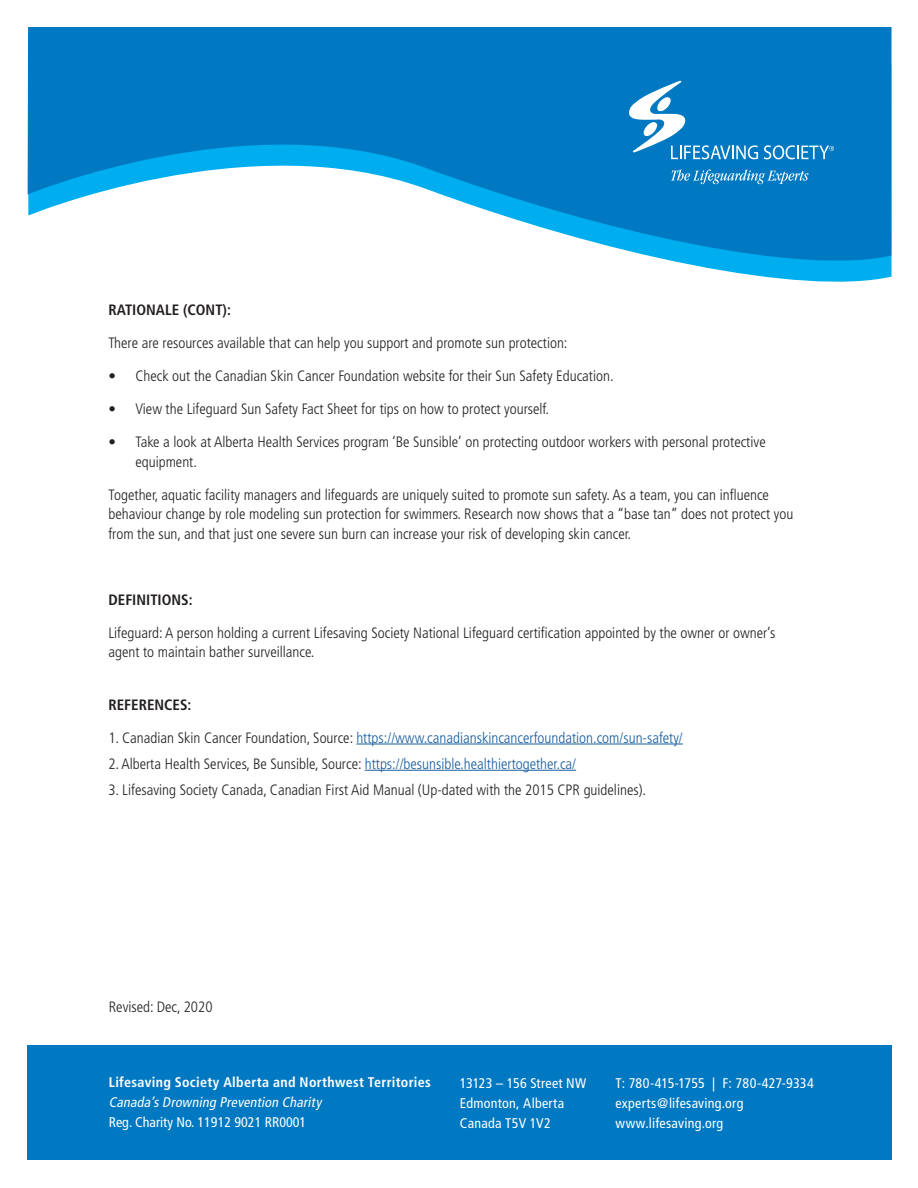
<style>
.page{position:relative;width:918px;height:1188px;background:#fff}
.page>*{position:absolute;margin:0;border:0;box-sizing:border-box;transform-origin:0 0}
.t1{font:300 condensed 15px/19.5px "Frutiger";color:#231f20}
.t2{font:300 condensed 15px "Frutiger";color:#175d9e}
.t3{font:700 condensed 15px "Frutiger";color:#231f20}
.t4{font:condensed 13.95px "Frutiger";letter-spacing:.015em;color:#fff}
.t5{font:700 condensed 13.95px "Frutiger";letter-spacing:.02em;color:#fff}
.t6{font:italic condensed 13.95px "Frutiger";color:#fff}
.s1{color:#231f20}
.s2{color:#175d9e}
</style>
<div class="page">
<svg style="left:28px;top:27px;width:864px;height:249px;fill:#0079c2"></svg>
<div style="left:27px;top:1045px;width:865px;height:115px;background:#0079c2"></div>
<svg style="left:626px;top:80px;width:132px;height:79px"></svg>
<svg style="left:764px;top:145px;width:70px;height:14px"></svg>
<svg style="left:671px;top:169px;width:138px;height:15px;background:#3695ce"></svg>
<hr style="left:356px;top:744px;width:327px;height:1px;background:#175d9e">
<hr style="left:365px;top:770px;width:211px;height:1px;background:#175d9e">
<p class="t3" style="left:108px;top:301px;width:124px">RATIONALE (CONT):</p>
<p class="t1" style="left:108px;top:333px;width:461px">There are resources available that can help you support and promote sun protection:</p>
<p class="t1" style="left:108px;top:366px;width:507px">• Check out the Canadian Skin Cancer Foundation website for their Sun Safety Education.</p>
<p class="t1" style="left:108px;top:399px;width:442px">• View the Lifeguard Sun Safety Fact Sheet for tips on how to protect yourself.</p>
<p class="t1" style="left:135px;top:432px;width:632px;text-indent:-27px">• Take a look at Alberta Health Services program ‘Be Sunsible’ on protecting outdoor workers with personal protective equipment.</p>
<p class="t1" style="left:108px;top:485px;width:686px">Together, aquatic facility managers and lifeguards are uniquely suited to promote sun safety. As a team, you can influence behaviour change by role modeling sun protection for swimmers. Research now shows that a “base tan” does not protect you from the sun, and that just one severe sun burn can increase your risk of developing skin cancer.</p>
<p class="t3" style="left:108px;top:590px;width:86px">DEFINITIONS:</p>
<p class="t1" style="left:108px;top:623px;width:668px">Lifeguard: A person holding a current Lifesaving Society National Lifeguard certification appointed by the owner or owner’s agent to maintain bather surveillance.</p>
<p class="t3" style="left:108px;top:695px;width:85px">REFERENCES:</p>
<p class="t2" style="left:108px;top:729px;width:576px"><span class="s1">1. Canadian Skin Cancer Foundation, Source:</span> https://www.canadianskincancerfoundation.com/sun-safety/</p>
<p class="t1" style="left:108px;top:754px;width:469px">2. Alberta Health Services, Be Sunsible, Source: <span class="s2">https://besunsible.healthiertogether.ca/</span></p>
<p class="t1" style="left:108px;top:780px;width:539px">3. Lifesaving Society Canada, Canadian First Aid Manual (Up-dated with the 2015 CPR guidelines).</p>
<p class="t1" style="left:109px;top:998px;width:105px">Revised: Dec, 2020</p>
<p class="t5" style="left:109px;top:1074px;width:323px">Lifesaving Society Alberta and Northwest Territories</p>
<p class="t6" style="left:109px;top:1094px;width:214px">Canada’s Drowning Prevention Charity</p>
<p class="t4" style="left:109px;top:1114px;width:199px">Reg. Charity No. 11912 9021 RR0001</p>
<p class="t4" style="left:460px;top:1075px;width:128px">13123 – 156 Street NW</p>
<p class="t4" style="left:460px;top:1095px;width:106px">Edmonton, Alberta</p>
<p class="t4" style="left:460px;top:1115px;width:93px">Canada T5V 1V2</p>
<p class="t4" style="left:615px;top:1075px;width:200px">T: 780-415-1755 | F: 780-427-9334</p>
<p class="t4" style="left:615px;top:1095px;width:130px">experts@lifesaving.org</p>
<p class="t4" style="left:615px;top:1115px;width:109px">www.lifesaving.org</p>
</div>
